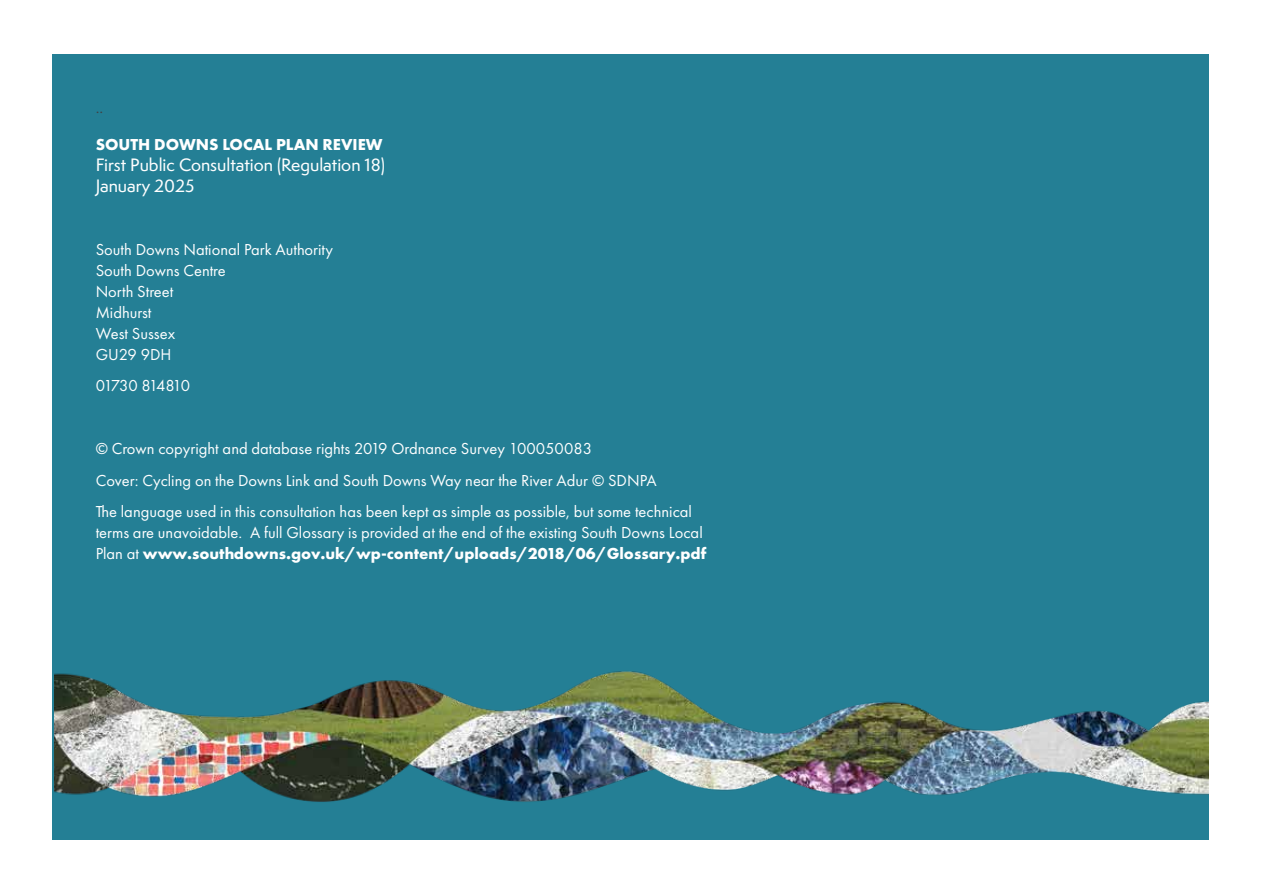
<style>
.page{position:relative;width:1263px;height:893px;background:#fff}
.page>*{position:absolute;margin:0;border:0;box-sizing:border-box;transform-origin:0 0}
.Body{font:16.5px/21px "Futura PT";color:#fff}
.Body-2{font:500 16.5px/21px "Semplicita Pro";color:#fff}
.Body-3{font:16.5px "Futura PT";letter-spacing:-.1em;color:#fff}
.Body-4{font:16.5px "Futura PT";color:#414042}
.s1{font-family:"Futura PT";font-weight:700}
.s2{font-weight:700}
</style>
<div class="page">
<div style="left:53px;top:54px;width:1156px;height:785px;background:#247f95"></div>
<img style="left:54px;top:671px;width:1155px;height:131px">
<p class="Body-4" style="left:96px;top:97px;width:9px">..</p>
<p class="Body-2" style="left:96px;top:133px;width:291px"><span class="s1">SOUTH DOWNS LOCAL PLAN REVIEW<br></span>First Public Consultation (Regulation 18)<br>January 2025</p>
<p class="Body" style="left:96px;top:239px;width:239px">South Downs National Park Authority<br>South Downs Centre<br>North Street<br>Midhurst<br>West Sussex<br>GU29 9DH</p>
<p class="Body-3" style="left:96px;top:376px;width:96px">01730 814810</p>
<p class="Body" style="left:96px;top:438px;width:498px">© Crown copyright and database rights 2019 Ordnance Survey 100050083</p>
<p class="Body" style="left:96px;top:470px;width:562px">Cover: Cycling on the Downs Link and South Downs Way near the River Adur © SDNPA</p>
<p class="Body" style="left:96px;top:501px;width:612px">The language used in this consultation has been kept as simple as possible, but some technical terms are unavoidable. A full Glossary is provided at the end of the existing South Downs Local<br>Plan at <span class="s2">www.southdowns.gov.uk/wp-content/uploads/2018/06/Glossary.pdf</span></p>
</div>
